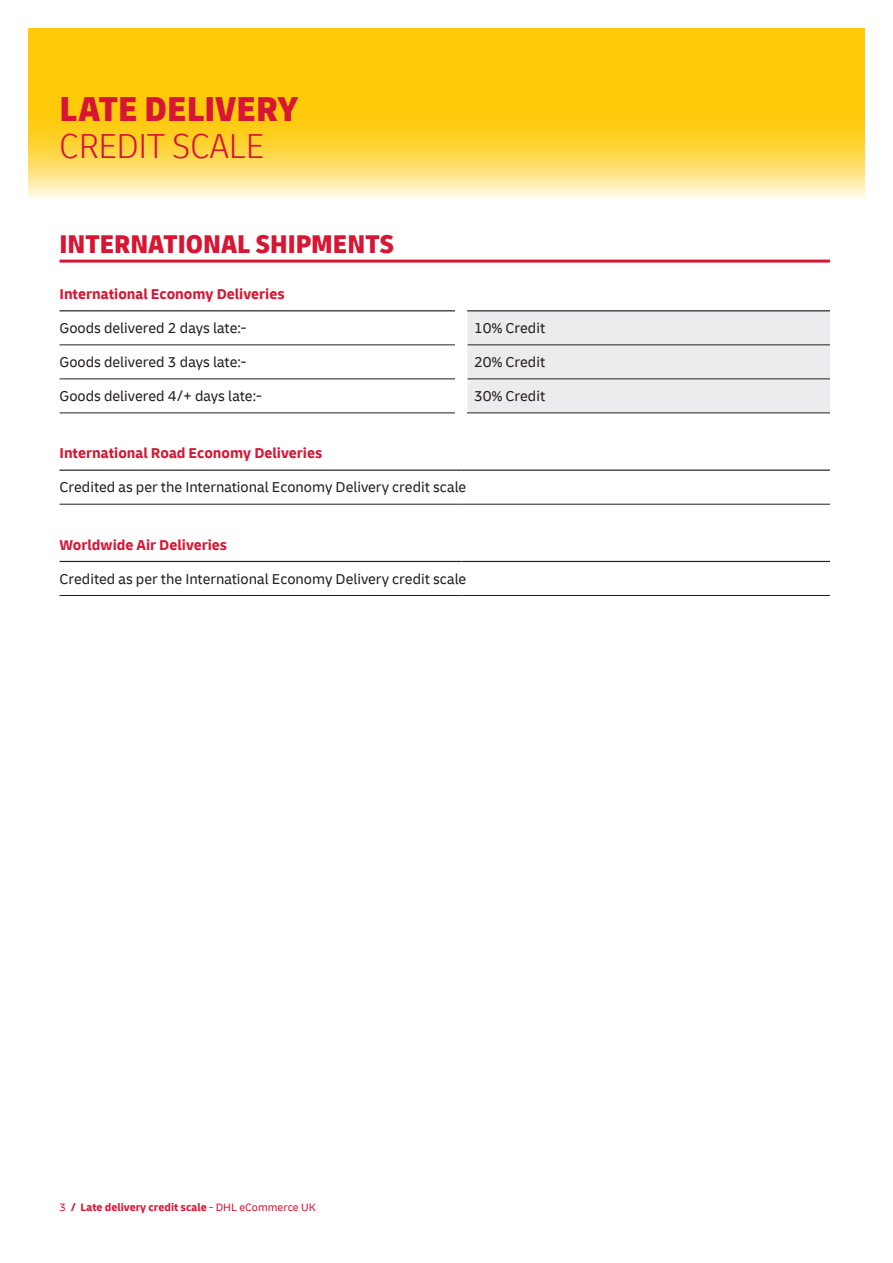
<style>
.page{position:relative;width:893px;height:1263px;background:#fff}
.page>*{position:absolute;margin:0;border:0;box-sizing:border-box;transform-origin:0 0}
.t1{font:900 condensed 36.45px/36.5px "Delivery";color:#d71634}
._05_Table_header_12pt{font:900 condensed 27px "Delivery";color:#d71634}
.Body{font:15px "Delivery";color:#231f20}
.Body-2{font:700 15px "Delivery";color:#d71634}
.t2{font:700 11.25px "Delivery";color:#d71634}
.s1{font-weight:300}
.s2{font-weight:400}
</style>
<div class="page">
<div style="left:28px;top:28px;width:837px;height:68px;background:#feca0a"></div>
<svg style="left:28px;top:96px;width:837px;height:103px;background:#fed951"></svg>
<div style="left:467px;top:311px;width:363px;height:102px;background:#ececee"></div>
<svg style="left:60px;top:469px;width:770px;height:94px"></svg>
<hr style="left:60px;top:345px;width:395px;height:1px;background:#231f20">
<hr style="left:467px;top:345px;width:369px;height:1px;background:#231f20">
<hr style="left:60px;top:379px;width:395px;height:1px;background:#231f20">
<hr style="left:467px;top:379px;width:369px;height:1px;background:#231f20">
<div style="left:455px;top:436px;width:13px;height:34px;background:#fff"></div>
<div style="left:455px;top:527px;width:13px;height:34px;background:#fff"></div>
<hr style="left:60px;top:310px;width:401px;height:1px;background:#231f20">
<hr style="left:461px;top:310px;width:381px;height:1px;background:#231f20">
<hr style="left:60px;top:470px;width:401px;height:1px;background:#231f20">
<hr style="left:60px;top:561px;width:401px;height:1px;background:#231f20">
<hr style="left:461px;top:470px;width:381px;height:1px;background:#231f20">
<hr style="left:461px;top:561px;width:375px;height:1px;background:#231f20">
<hr style="left:60px;top:413px;width:401px;height:1px;background:#231f20">
<hr style="left:461px;top:413px;width:381px;height:1px;background:#231f20">
<hr style="left:60px;top:504px;width:401px;height:1px;background:#231f20">
<hr style="left:461px;top:504px;width:375px;height:1px;background:#231f20">
<hr style="left:60px;top:595px;width:401px;height:1px;background:#231f20">
<hr style="left:461px;top:595px;width:375px;height:1px;background:#231f20">
<hr style="left:60px;top:260px;width:776px;height:3px;background:#d71634">
<div style="left:830px;top:247px;width:15px;height:830px;background:#fff"></div>
<div style="left:456px;top:296px;width:11px;height:153px;background:#fff"></div>
<p class="t1" style="left:60px;top:91px;width:241px">LATE DELIVERY<br><span class="s1">CREDIT SCALE</span></p>
<p class="_05_Table_header_12pt" style="left:60px;top:227px;width:336px">INTERNATIONAL SHIPMENTS</p>
<p class="Body-2" style="left:60px;top:284px;width:227px">International Economy Deliveries</p>
<p class="Body" style="left:60px;top:319px;width:189px">Goods delivered 2 days late:-</p>
<p class="Body" style="left:474px;top:319px;width:72px">10% Credit</p>
<p class="Body" style="left:60px;top:353px;width:189px">Goods delivered 3 days late:-</p>
<p class="Body" style="left:474px;top:353px;width:72px">20% Credit</p>
<p class="Body" style="left:60px;top:387px;width:204px">Goods delivered 4/+ days late:-</p>
<p class="Body" style="left:474px;top:387px;width:72px">30% Credit</p>
<p class="Body-2" style="left:60px;top:444px;width:264px">International Road Economy Deliveries</p>
<p class="Body" style="left:60px;top:478px;width:408px">Credited as per the International Economy Delivery credit scale</p>
<p class="Body-2" style="left:60px;top:535px;width:169px">Worldwide Air Deliveries</p>
<p class="Body" style="left:60px;top:570px;width:408px">Credited as per the International Economy Delivery credit scale</p>
<p class="t2" style="left:60px;top:1200px;width:258px"><span class="s2">3</span> / Late delivery credit scale <span class="s2">- DHL eCommerce UK</span></p>
</div>
